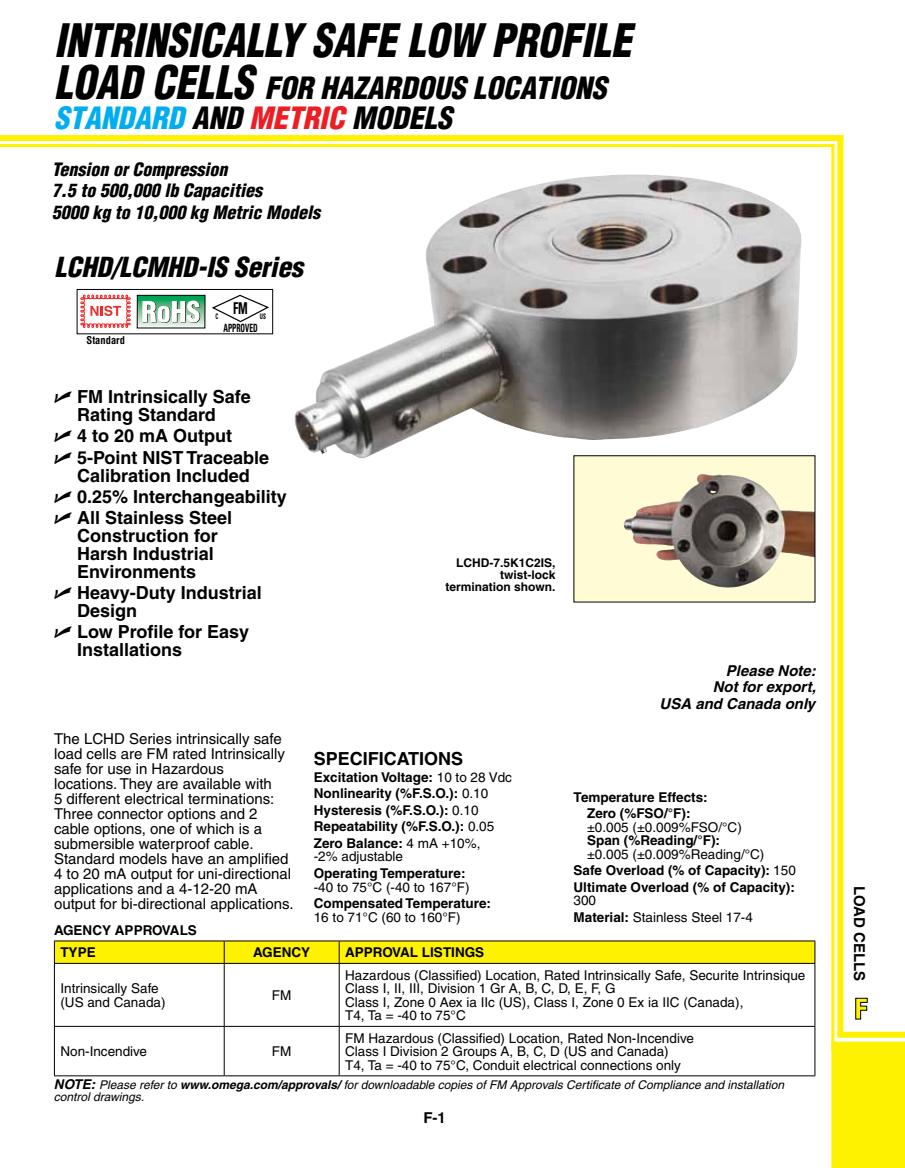
<style>
.page{position:relative;width:905px;height:1168px;background:#fff}
.page>*{position:absolute;margin:0;border:0;box-sizing:border-box;transform-origin:0 0}
.t1{font:italic 900 condensed 45px/42px "Helvetica";color:#000;scale:.92 1}
.t2{font:italic 900 condensed 30px "Helvetica";color:#000}
.t3{font:italic 900 condensed 30px "Helvetica";color:#ed1d24}
.t4{font:italic 900 condensed 30px "Helvetica";color:#00aeef}
.t5{font:900 condensed 27.75px "Helvetica";color:#fff200}
.t6{font:italic 900 condensed 27px "Helvetica";color:#000}
.t7{font:700 18px/18px "Helvetica";color:#000}
.t8{font:italic 900 condensed 18px/21px "Helvetica";color:#000}
.t9{font:700 condensed 16.35px "Univers";color:#000;scale:.71 1}
.t10{font:15px/15px "Helvetica";color:#000}
.t11{font:italic 700 15px/16.5px "Helvetica";color:#000;text-align:right}
.t12{font:700 15px "Helvetica";color:#000}
.t13{font:13.5px/13.5px "Helvetica";color:#000}
.t14{font:700 13.5px/16.5px "Helvetica";color:#000}
.t15{font:italic 12px/12px "Helvetica";color:#000}
.t16{font:700 12px/12px "Helvetica";color:#000;text-align:right}
.t17{font:700 condensed 11.4px "Univers";color:#000;scale:.66 1}
.t18{font:700 condensed 10.5px "Helvetica";color:#000}
.t19{font:700 condensed 7.65px "Univers";color:#000;scale:.68 1}
.s1{color:#00aeef}
.s2{color:#000}
.s3{font-family:"Universal Newswith Comm Pi";font-weight:400}
.s4{font-weight:400}
.s5{font-weight:700}
.s6{font-weight:700;font-size:13.5px}
</style>
<div class="page">
<div style="left:837px;top:135px;width:6px;height:901px;background:#fff200"></div>
<div style="left:831px;top:1041px;width:73px;height:127px;background:#fff200"></div>
<div style="left:0;top:135px;width:843px;height:6px;background:#fff200"></div>
<hr style="left:0;top:144px;width:834px;height:3px;background:#fff200">
<div style="left:837px;top:1031px;width:67px;height:7px;background:#fff200"></div>
<hr style="left:831px;top:144px;width:3px;height:906px;background:#fff200">
<svg style="left:855px;top:997px;width:13px;height:23px"></svg>
<div style="left:574px;top:456px;width:241px;height:146px;background:#fffcd5"></div>
<img style="left:623px;top:474px;width:190px;height:114px">
<hr style="left:54px;top:940px;width:170px;height:1px;background:#000">
<hr style="left:224px;top:940px;width:115px;height:1px;background:#000">
<hr style="left:339px;top:940px;width:476px;height:1px;background:#000">
<svg style="left:54px;top:941px;width:761px;height:22px;background:#f7ea00"></svg>
<hr style="left:54px;top:963px;width:170px;height:1px;background:#000">
<hr style="left:54px;top:964px;width:1px;height:62px;background:#000">
<hr style="left:224px;top:963px;width:115px;height:1px;background:#000">
<hr style="left:224px;top:964px;width:1px;height:62px;background:#000">
<hr style="left:339px;top:963px;width:476px;height:1px;background:#000">
<hr style="left:339px;top:964px;width:1px;height:62px;background:#000">
<hr style="left:814px;top:964px;width:1px;height:62px;background:#000">
<hr style="left:54px;top:1026px;width:170px;height:1px;background:#000">
<hr style="left:54px;top:1026px;width:1px;height:49px;background:#000">
<hr style="left:224px;top:1026px;width:115px;height:1px;background:#000">
<hr style="left:224px;top:1026px;width:1px;height:49px;background:#000">
<hr style="left:339px;top:1026px;width:476px;height:1px;background:#000">
<hr style="left:339px;top:1026px;width:1px;height:49px;background:#000">
<hr style="left:814px;top:1026px;width:1px;height:49px;background:#000">
<hr style="left:54px;top:1075px;width:170px;height:1px;background:#000">
<hr style="left:224px;top:1075px;width:115px;height:1px;background:#000">
<hr style="left:339px;top:1075px;width:476px;height:1px;background:#000">
<img style="left:294px;top:174px;width:508px;height:286px">
<svg style="left:80px;top:294px;width:51px;height:34px"></svg>
<div style="left:77px;top:289px;width:196px;height:45px;border:1px solid #000"></div>
<svg style="left:139px;top:297px;width:64px;height:29px"></svg>
<div style="left:137px;top:295px;width:68px;height:33px;border:1px solid #000"></div>
<svg style="left:142px;top:300px;width:58px;height:23px"></svg>
<svg style="left:212px;top:295px;width:57px;height:28px"></svg>
<h1 class="t1" style="left:54px;top:19px;width:571px">INTRINSICALLY SAFE LOW PROFILE<br>LOAD CELLS</h1>
<h2 class="t2" style="left:264px;top:69px;width:254px">FOR HAZARDOUS LOCATI</h2>
<h2 class="t2" style="left:558px;top:69px;width:35px">ONS</h2>
<h2 class="t4" style="left:54px;top:99px;width:18px">STAN</h2>
<h2 class="t3" style="left:117px;top:99px;width:171px"><span class="s1">DARD</span><span class="s2">AND</span> METRIC</h2>
<h2 class="t2" style="left:352px;top:99px;width:73px">MODELS</h2>
<h3 class="t8" style="left:52px;top:159px;width:269px">TENSION OR COMPRESSION<br>7.5 TO 500,000 LB CAPACITIES<br>5000 KG TO 10,000 KG METRIC MODELS</h3>
<h3 class="t6" style="left:54px;top:250px;width:250px">LCHD/LCMHD-IS SERIES</h3>
<p class="t9" style="left:233px;top:298px;width:22px">FM</p>
<p class="t19" style="left:215px;top:311px;width:6px">C</p>
<p class="t19" style="left:260px;top:311px;width:10px">US</p>
<p class="t18" style="left:87px;top:334px;width:40px">Standard</p>
<p class="t17" style="left:223px;top:320px;width:54px">APPROVED</p>
<h3 class="t7" style="left:77px;top:388px;width:175px;text-indent:-23px"><span class="s3">U</span> FM Intrinsically Safe<br>Rating Standard</h3>
<h3 class="t7" style="left:54px;top:425px;width:216px;line-height:21px"><span class="s3">U</span> 4 to 20 mA Output<br><span class="s3">U</span> 5-Point NIST Traceable</h3>
<h3 class="t7" style="left:54px;top:464px;width:234px;line-height:21px;text-indent:23px">Calibration Included<br><span class="s3">U</span> 0.25% Interchangeability<br><span class="s3">U</span> All Stainless Steel</h3>
<h3 class="t7" style="left:77px;top:526px;width:142px">Construction for<br>Harsh Industrial<br>Environments</h3>
<h3 class="t7" style="left:77px;top:583px;width:186px;text-indent:-23px"><span class="s3">U</span> Heavy-Duty Industrial<br>Design</h3>
<h3 class="t7" style="left:77px;top:622px;width:174px;text-indent:-23px"><span class="s3">U</span> Low Profile for Easy<br>Installations</h3>
<p class="t10" style="left:54px;top:731px;width:241px">The LCHD Series intrinsically safe load cells are FM rated Intrinsically safe for use in Hazardous<br>locations. They are available with<br>5 different electrical terminations:<br>Three connector options and 2 cable options, one of which is a submersible waterproof cable.<br>Standard models have an amplified 4 to 20 mA output for uni-directional applications and a 4-12-20 mA output for bi-directional applications.</p>
<p class="t14" style="left:54px;top:921px;width:143px">AGENCY APPROVALs</p>
<p class="t16" style="left:445px;top:557px;width:112px">LCHD-7.5K1C2IS, twist-lock termination shown.</p>
<h3 class="t7" style="left:314px;top:750px;width:151px">SPECIFICATIONS</h3>
<p class="t14" style="left:314px;top:768px;width:200px">Excitation Voltage: <span class="s4">10 to 28 Vdc<br></span>Nonlinearity (%F.S.O.): <span class="s4">0.10<br></span>Hysteresis (%F.S.O.): <span class="s4">0.10<br></span>Repeatability (%F.S.O.): <span class="s4">0.05<br></span>Zero Balance: <span class="s4">4 mA +10%,</span></p>
<p class="t13" style="left:314px;top:850px;width:91px">-2% adjustable</p>
<p class="t14" style="left:314px;top:865px;width:153px">Operating Temperature:</p>
<p class="t13" style="left:314px;top:880px;width:157px">-40 to 75°C (-40 to 167°F)</p>
<p class="t14" style="left:314px;top:895px;width:179px">Compensated Temperature:</p>
<p class="t13" style="left:314px;top:910px;width:148px">16 to 71°C (60 to 160°F)</p>
<p class="t11" style="left:659px;top:662px;width:158px">Please Note:<br>Not for export,<br>USA and Canada only</p>
<p class="t14" style="left:573px;top:788px;width:136px;text-align:center">Temperature Effects:<br>Zero (%FSO/°F):</p>
<p class="t13" style="left:587px;top:820px;width:156px">±0.005 (±0.009%FSO/°C)</p>
<p class="t14" style="left:587px;top:832px;width:134px">Span (%Reading/°F):</p>
<p class="t14" style="left:573px;top:845px;width:224px;text-indent:14px"><span class="s4">±0.005 (±0.009%Reading/°C)<br></span>Safe Overload (% of Capacity): <span class="s4">150<br></span>Ultimate Overload (% of Capacity):</p>
<p class="t13" style="left:573px;top:892px;width:181px;line-height:16.5px">300<br><span class="s5">Material:</span> Stainless Steel 17-4</p>
<p class="t14" style="left:60px;top:944px;width:27px">Type</p>
<p class="t14" style="left:253px;top:944px;width:30px">Agenc</p>
<p class="t14" style="left:301px;top:944px;width:11px">y</p>
<p class="t14" style="left:345px;top:944px;width:20px">Approval</p>
<p class="t14" style="left:422px;top:944px;width:16px">Listin</p>
<p class="t14" style="left:465px;top:944px;width:20px">gs</p>
<p class="t13" style="left:60px;top:982px;width:107px">Intrinsically Safe (US and Canada)</p>
<p class="t13" style="left:272px;top:988px;width:21px">FM</p>
<p class="t13" style="left:345px;top:968px;width:461px">Hazardous (Classified) Location, Rated Intrinsically Safe, Securite Intrinsique Class I, II, III, Division 1 Gr A, B, C, D, E, F, G<br>Class I, Zone 0 Aex ia IIc (US), Class I, Zone 0 Ex ia IIC (Canada),<br>T4, Ta = -40 to 75°C</p>
<p class="t13" style="left:60px;top:1045px;width:88px">Non-Incendive</p>
<p class="t13" style="left:272px;top:1045px;width:21px">FM</p>
<p class="t13" style="left:345px;top:1031px;width:350px">FM Hazardous (Classified) Location, Rated Non-Incendive<br>Class I Division 2 Groups A, B, C, D (US and Canada)<br>T4, Ta = -40 to 75°C, Conduit electrical connections only</p>
<p class="t15" style="left:54px;top:1078px;width:731px"><span class="s6">Note:</span> Please refer to <span class="s5">www.omega.com/approvals/</span> for downloadable copies of FM Approvals Certificate of Compliance and installation control drawings.</p>
<p class="t12" style="left:423px;top:1109px;width:24px">F-1</p>
<p class="t12" style="left:868px;top:886px;width:97px;rotate:90deg">LOAD CELLS</p>
<h3 class="t5" style="left:854px;top:991px;width:15px">F</h3>
</div>
